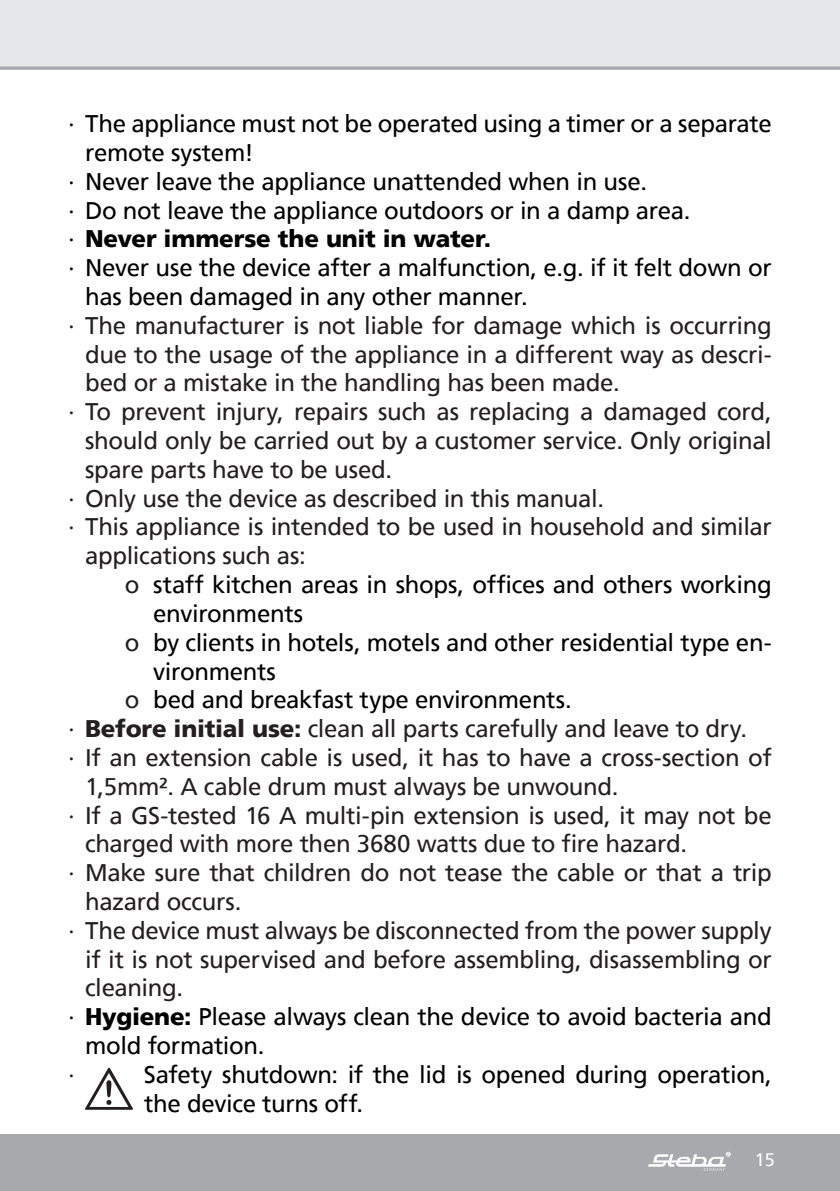
<style>
.page{position:relative;width:840px;height:1191px;background:#fff}
.page>*{position:absolute;margin:0;border:0;box-sizing:border-box;transform-origin:0 0}
.t1{font:24px "Frutiger";letter-spacing:-.015em;color:#231f20}
.t2{font:24px/28.8px "Frutiger";letter-spacing:-.015em;color:#000}
.t3{font:900 24px "Frutiger";letter-spacing:-.01em;color:#000}
.t4{font:18px "Frutiger";color:#fff}
.s1{font-weight:400}
.s2{color:#231f20}
.s3{font-weight:900}
</style>
<div class="page">
<div style="left:0;top:0;width:839px;height:68px;background:#e6e7e9"></div>
<div style="left:0;top:1134px;width:839px;height:57px;background:#a8a9ad"></div>
<svg style="left:648px;top:1151px;width:82px;height:19px"></svg>
<svg style="left:0;top:66px;width:839px;height:4px;background:#b3b4b8"></svg>
<img style="left:85px;top:1067px;width:48px;height:43px">
<p class="t2" style="left:68px;top:109px;width:704px">∙ The appliance must not be operated using a timer or a separate</p>
<p class="t2" style="left:85px;top:138px;width:170px">remote system!</p>
<p class="t2" style="left:68px;top:167px;width:580px">∙ Never leave the appliance unattended when in use.</p>
<p class="t2" style="left:68px;top:196px;width:623px">∙ Do not leave the appliance outdoors or in a damp area.</p>
<p class="t3" style="left:68px;top:224px;width:424px"><span class="s1">∙</span> Never immerse the unit in water.</p>
<p class="t2" style="left:68px;top:253px;width:704px">∙ Never use the device after a malfunction, e.g. if it felt down or</p>
<p class="t2" style="left:85px;top:282px;width:444px">has been damaged in any other manner.</p>
<p class="t1" style="left:68px;top:311px;width:704px">∙ The manufacturer is not liable for damage which is occurring</p>
<p class="t1" style="left:85px;top:340px;width:687px">due to the usage of the appliance in a different way as descri-</p>
<p class="t1" style="left:85px;top:369px;width:536px">bed or a mistake in the handling has been made.</p>
<p class="t1" style="left:68px;top:398px;width:704px">∙ To prevent injury, repairs such as replacing a damaged cord,</p>
<p class="t1" style="left:85px;top:426px;width:687px">should only be carried out by a customer service. Only original</p>
<p class="t1" style="left:85px;top:455px;width:308px">spare parts have to be used.</p>
<p class="t1" style="left:68px;top:484px;width:537px">∙ Only use the device as described in this manual.</p>
<p class="t1" style="left:68px;top:513px;width:705px">∙ This appliance is intended to be used in household and similar</p>
<p class="t1" style="left:85px;top:542px;width:222px">applications such as:</p>
<p class="t2" style="left:125px;top:570px;width:648px"><span class="s2">o</span> staff kitchen areas in shops, offices and others working</p>
<p class="t2" style="left:153px;top:599px;width:151px">environments</p>
<p class="t2" style="left:125px;top:628px;width:648px"><span class="s2">o</span> by clients in hotels, motels and other residential type en-</p>
<p class="t2" style="left:153px;top:656px;width:124px">vironments</p>
<p class="t2" style="left:125px;top:685px;width:448px"><span class="s2">o</span> bed and breakfast type environments.</p>
<p class="t1" style="left:68px;top:714px;width:680px">∙ <span class="s3">Before initial use:</span> clean all parts carefully and leave to dry.</p>
<p class="t1" style="left:68px;top:743px;width:704px">∙ If an extension cable is used, it has to have a cross-section of</p>
<p class="t1" style="left:85px;top:772px;width:534px">1,5mm². A cable drum must always be unwound.</p>
<p class="t1" style="left:68px;top:801px;width:704px">∙ If a GS-tested 16 A multi-pin extension is used, it may not be</p>
<p class="t1" style="left:85px;top:830px;width:603px">charged with more then 3680 watts due to fire hazard.</p>
<p class="t1" style="left:68px;top:858px;width:704px">∙ Make sure that children do not tease the cable or that a trip</p>
<p class="t1" style="left:85px;top:887px;width:158px">hazard occurs.</p>
<p class="t1" style="left:68px;top:916px;width:704px">∙ The device must always be disconnected from the power supply</p>
<p class="t1" style="left:85px;top:945px;width:687px">if it is not supervised and before assembling, disassembling or</p>
<p class="t1" style="left:85px;top:974px;width:99px">cleaning.</p>
<p class="t2" style="left:68px;top:1002px;width:704px">∙ <span class="s3">Hygiene:</span> Please always clean the device to avoid bacteria and</p>
<p class="t2" style="left:85px;top:1031px;width:181px">mold formation.</p>
<p class="t1" style="left:68px;top:1060px;width:8px">∙</p>
<p class="t2" style="left:144px;top:1060px;width:629px">Safety shutdown: if the lid is opened during operation, the device turns off.</p>
<p class="t4" style="left:754px;top:1149px;width:22px">15</p>
</div>
